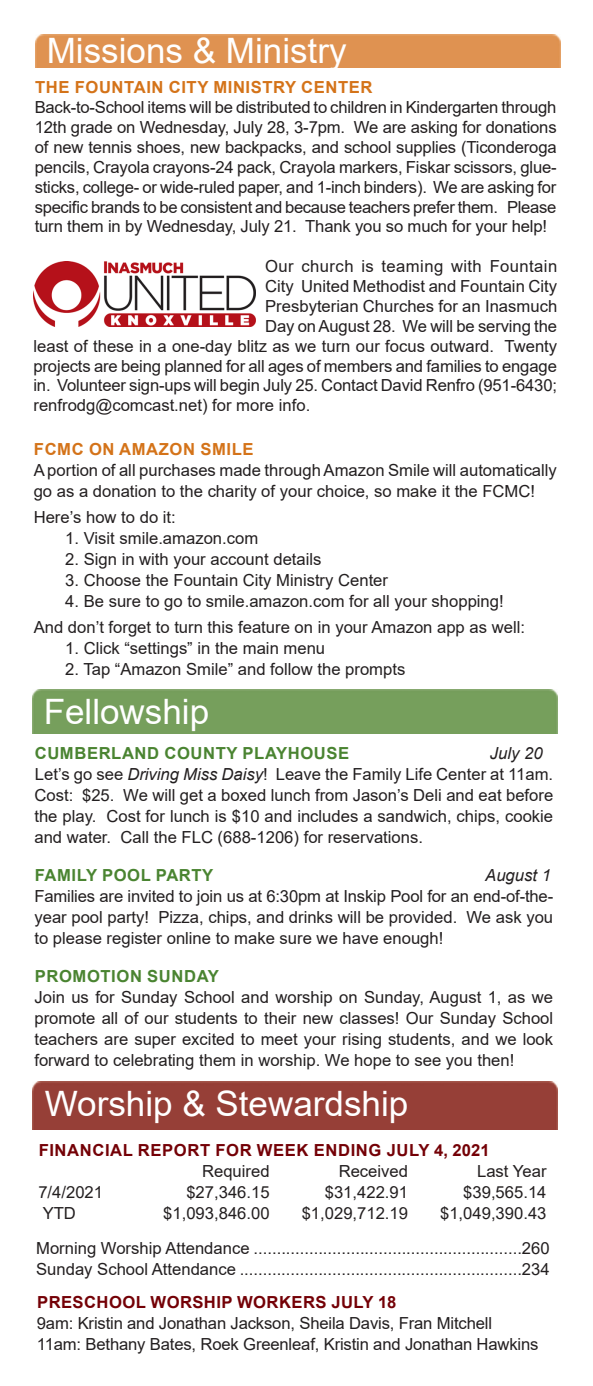
<style>
.page{position:relative;width:593px;height:1386px;background:#fff}
.page>*{position:absolute;margin:0;border:0;box-sizing:border-box;transform-origin:0 0}
.t1{font:35px "Arial";color:#fff}
.t2{font:16.62px/21px "Arial";color:#231f20}
.t3{font:700 16.62px "Arial";letter-spacing:.025em;color:#740006}
.t4{font:700 16.62px "Arial";letter-spacing:.035em;color:#4a8431}
.t5{font:700 16.62px "Arial";letter-spacing:.035em;color:#d47319}
.t6{font:16.62px "Arial";letter-spacing:.025em;color:#231f20}
.t7{font:italic 16.62px "Arial";color:#231f20}
.s1{font-style:italic}
</style>
<div class="page">
<div style="left:33px;top:689px;width:524px;height:45px;background:#769f5c"></div>
<div style="left:36px;top:34px;width:524px;height:33px;background:#df9251"></div>
<img style="left:34px;top:261px;width:221px;height:65px">
<div style="left:32px;top:1082px;width:525px;height:47px;background:#963f37"></div>
<h1 class="t1" style="left:47px;top:27px;width:301px">Missions &amp; Ministry</h1>
<p class="t5" style="left:35px;top:75px;width:339px">THE FOUNTAIN CITY MINISTRY CENTER</p>
<p class="t2" style="left:35px;top:97px;width:523px;line-height:19.9px;text-align:justify">Back-to-School items will be distributed to children in Kindergarten through 12th grade on Wednesday, July 28, 3-7pm. We are asking for donations of new tennis shoes, new backpacks, and school supplies (Ticonderoga pencils, Crayola crayons-24 pack, Crayola markers, Fiskar scissors, glue&shy;sticks, college- or wide-ruled paper, and 1-inch binders). We are asking for specific brands to be consistent and because teachers prefer them. Please turn them in by Wednesday, July 21. Thank you so much for your help!</p>
<p class="t6" style="left:265px;top:255px;width:293px">Our church is teaming with Fountain</p>
<p class="t2" style="left:265px;top:275px;width:293px">City United Methodist and Fountain City</p>
<p class="t2" style="left:265px;top:295px;width:293px">Presbyterian Churches for an Inasmuch</p>
<p class="t2" style="left:265px;top:315px;width:293px">Day on August 28. We will be serving the</p>
<p class="t2" style="left:33px;top:335px;width:525px">least of these in a one-day blitz as we turn our focus outward. Twenty</p>
<p class="t2" style="left:33px;top:355px;width:524px">projects are being planned for all ages of members and families to engage</p>
<p class="t2" style="left:33px;top:375px;width:524px">in. Volunteer sign-ups will begin July 25. Contact David Renfro (951-6430;</p>
<p class="t2" style="left:33px;top:395px;width:278px">renfrodg@comcast.net) for more info.</p>
<p class="t5" style="left:34px;top:437px;width:221px">FCMC ON AMAZON SMILE</p>
<p class="t2" style="left:34px;top:460px;width:524px">A portion of all purchases made through Amazon Smile will automatically go as a donation to the charity of your choice, so make it the FCMC!</p>
<p class="t2" style="left:34px;top:507px;width:144px">Here’s how to do it:</p>
<p class="t2" style="left:65px;top:528px;width:194px">1. Visit smile.amazon.com</p>
<p class="t2" style="left:65px;top:549px;width:257px">2. Sign in with your account details</p>
<p class="t2" style="left:65px;top:570px;width:324px">3. Choose the Fountain City Ministry Center</p>
<p class="t2" style="left:34px;top:588px;width:492px;line-height:26.2px;text-indent:32px">4. Be sure to go to smile.amazon.com for all your shopping!<br>And don’t forget to turn this feature on in your Amazon app as well:</p>
<p class="t2" style="left:65px;top:638px;width:261px">1. Click “settings” in the main menu</p>
<p class="t2" style="left:65px;top:659px;width:341px">2. Tap “Amazon Smile” and follow the prompts</p>
<h1 class="t1" style="left:44px;top:687px;width:167px">Fellowship</h1>
<p class="t4" style="left:35px;top:742px;width:316px">CUMBERLAND COUNTY PLAYHOUSE</p>
<p class="t2" style="left:34px;top:743px;width:520px;text-indent:455px"><span class="s1">July 20<br></span>Let’s go see <span class="s1">Driving Miss Daisy</span>! Leave the Family Life Center at 11am.<br>Cost: $25. We will get a boxed lunch from Jason’s Deli and eat before the play. Cost for lunch is $10 and includes a sandwich, chips, cookie and water. Call the FLC (688-1206) for reservations.</p>
<p class="t4" style="left:35px;top:863px;width:180px">FAMILY POOL PARTY</p>
<p class="t7" style="left:485px;top:864px;width:67px">August 1</p>
<p class="t2" style="left:34px;top:886px;width:520px;text-align:justify">Families are invited to join us at 6:30pm at Inskip Pool for an end-of-the&shy;year pool party! Pizza, chips, and drinks will be provided. We ask you to please register online to make sure we have enough!</p>
<p class="t4" style="left:35px;top:964px;width:185px">PROMOTION SUNDAY</p>
<p class="t2" style="left:34px;top:986px;width:520px;text-align:justify">Join us for Sunday School and worship on Sunday, August 1, as we promote all of our students to their new classes! Our Sunday School teachers are super excited to meet your rising students, and we look forward to celebrating them in worship. We hope to see you then!</p>
<h1 class="t1" style="left:45px;top:1080px;width:365px">Worship &amp; Stewardship</h1>
<p class="t3" style="left:39px;top:1138px;width:452px">FINANCIAL REPORT FOR WEEK ENDING JULY 4, 2021</p>
<p class="t2" style="left:202px;top:1160px;width:69px">Required</p>
<p class="t2" style="left:338px;top:1160px;width:71px">Received</p>
<p class="t2" style="left:476px;top:1160px;width:71px">Last Year</p>
<p class="t2" style="left:38px;top:1181px;width:66px">7/4/2021</p>
<p class="t2" style="left:186px;top:1181px;width:85px">$27,346.15</p>
<p class="t2" style="left:324px;top:1181px;width:85px">$31,422.91</p>
<p class="t2" style="left:463px;top:1181px;width:85px">$39,565.14</p>
<p class="t2" style="left:43px;top:1202px;width:35px">YTD</p>
<p class="t2" style="left:163px;top:1202px;width:108px">$1,093,846.00</p>
<p class="t2" style="left:301px;top:1202px;width:108px">$1,029,712.19</p>
<p class="t2" style="left:36px;top:1195px;width:514px;line-height:35px;text-align:right">$1,049,390.43<br>Morning Worship Attendance ..........................................................260</p>
<p class="t2" style="left:36px;top:1259px;width:514px">Sunday School Attendance .............................................................234</p>
<p class="t3" style="left:37px;top:1290px;width:360px">PRESCHOOL WORSHIP WORKERS JULY 18</p>
<p class="t2" style="left:37px;top:1313px;width:502px">9am: Kristin and Jonathan Jackson, Sheila Davis, Fran Mitchell<br>11am: Bethany Bates, Roek Greenleaf, Kristin and Jonathan Hawkins</p>
</div>
